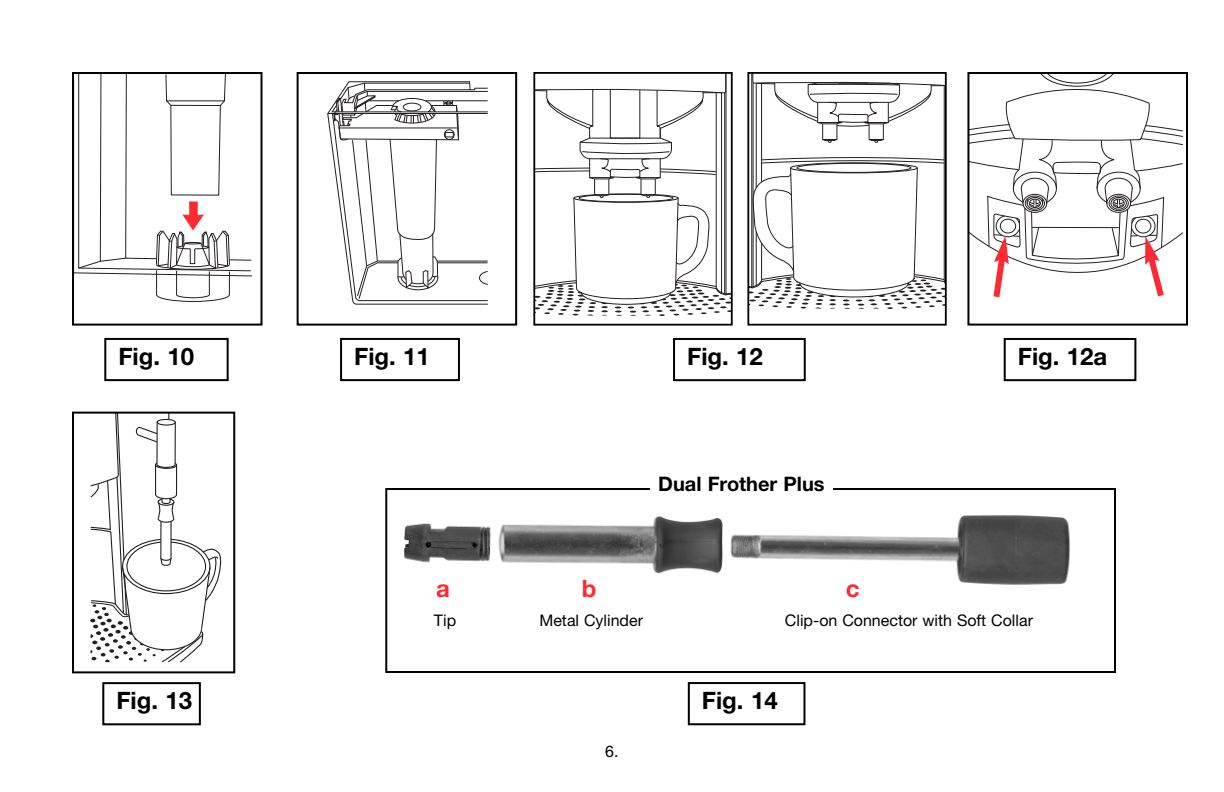
<style>
.page{position:relative;width:1224px;height:792px;background:#fff}
.page>*{position:absolute;margin:0;border:0;box-sizing:border-box;transform-origin:0 0}
.t1{font:700 24px "Helvetica Neue";color:#000}
.t2{font:700 24px "Helvetica Neue";color:#ff2932}
.t3{font:700 20px "Helvetica Neue";color:#000}
.t4{font:16px "Helvetica Neue";color:#000}
</style>
<div class="page">
<div style="left:102px;top:682px;width:99px;height:43px;border:2px solid #000"></div>
<div style="left:688px;top:682px;width:117px;height:43px;border:2px solid #000"></div>
<svg style="left:536px;top:75px;width:194px;height:241px"></svg>
<div style="left:533px;top:72px;width:200px;height:254px;border:2px solid #000"></div>
<svg style="left:750px;top:75px;width:194px;height:234px"></svg>
<div style="left:747px;top:72px;width:200px;height:254px;border:2px solid #000"></div>
<svg style="left:90px;top:415px;width:132px;height:248px"></svg>
<div style="left:72px;top:412px;width:163px;height:261px;border:2px solid #000"></div>
<img style="left:404px;top:515px;width:666px;height:70px">
<div style="left:385px;top:488px;width:731px;height:185px;border:2px solid #000"></div>
<div style="left:673px;top:338px;width:133px;height:43px;border:2px solid #000"></div>
<div style="left:650px;top:475px;width:183px;height:33px;background:#fff"></div>
<div style="left:104px;top:338px;width:125px;height:43px;border:2px solid #000"></div>
<div style="left:340px;top:338px;width:120px;height:43px;border:2px solid #000"></div>
<div style="left:72px;top:72px;width:191px;height:254px;border:2px solid #000"></div>
<svg style="left:73px;top:73px;width:180px;height:229px"></svg>
<svg style="left:327px;top:81px;width:161px;height:224px"></svg>
<div style="left:297px;top:72px;width:220px;height:254px;border:2px solid #000"></div>
<div style="left:967px;top:72px;width:221px;height:254px;border:2px solid #000"></div>
<svg style="left:968px;top:73px;width:216px;height:250px"></svg>
<div style="left:1004px;top:338px;width:132px;height:43px;border:2px solid #000"></div>
<p class="t1" style="left:118px;top:348px;width:77px">Fig. 10</p>
<p class="t1" style="left:354px;top:348px;width:77px">Fig. 11</p>
<p class="t1" style="left:1018px;top:348px;width:91px">Fig. 12a</p>
<p class="t1" style="left:687px;top:348px;width:77px">Fig. 12</p>
<p class="t3" style="left:658px;top:477px;width:168px">Dual Frother Plus</p>
<p class="t2" style="left:436px;top:579px;width:15px">a</p>
<p class="t2" style="left:582px;top:579px;width:16px">b</p>
<p class="t2" style="left:846px;top:579px;width:15px">c</p>
<p class="t4" style="left:434px;top:615px;width:24px">Tip</p>
<p class="t4" style="left:539px;top:615px;width:105px">Metal Cylinder</p>
<p class="t4" style="left:785px;top:615px;width:249px">Clip-on Connector with Soft Collar</p>
<p class="t1" style="left:116px;top:692px;width:77px">Fig. 13</p>
<p class="t1" style="left:702px;top:692px;width:77px">Fig. 14</p>
<p class="t4" style="left:605px;top:746px;width:15px">6.</p>
</div>
